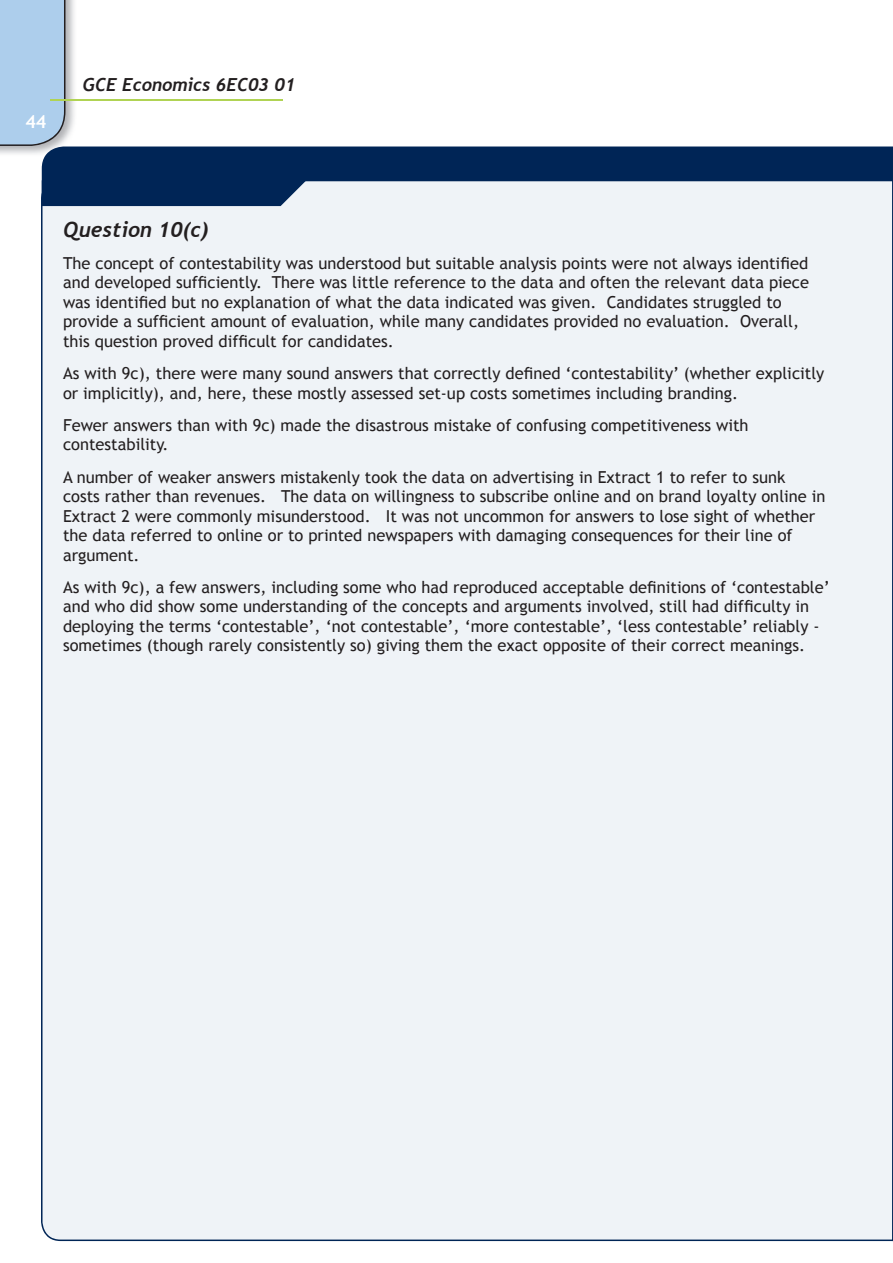
<style>
.page{position:relative;width:893px;height:1263px;background:#fff}
.page>*{position:absolute;margin:0;border:0;box-sizing:border-box;transform-origin:0 0}
.t1{font:italic 700 21px "Trebuchet";color:#231f20}
.t2{font:italic 700 18px "Trebuchet";color:#231f20}
.t3{font:700 18px "Trebuchet MS";color:#fff}
.t4{font:16.5px/19.5px "Trebuchet MS";color:#231f20}
</style>
<div class="page">
<img style="left:0;top:0;width:74px;height:154px">
<div style="left:0;top:0;width:65px;height:146px;background:#adceec"></div>
<hr style="left:50px;top:99px;width:233px;height:2px;background:#b0d354">
<div style="left:42px;top:146px;width:851px;height:34px;background:#002556"></div>
<div style="left:41px;top:180px;width:851px;height:1061px;background:#eff3f7"></div>
<svg style="left:892px;top:180px;width:1px;height:1061px"></svg>
<div style="left:42px;top:180px;width:264px;height:26px;background:#002556"></div>
<p class="t3" style="left:25px;top:110px;width:23px">44</p>
<p class="t2" style="left:83px;top:74px;width:214px">GCE Economics 6EC03 01</p>
<p class="t1" style="left:63px;top:216px;width:147px">Question 10(c)</p>
<p class="t4" style="left:63px;top:253px;width:748px">The concept of contestability was understood but suitable analysis points were not always identified and developed sufficiently. There was little reference to the data and often the relevant data piece was identified but no explanation of what the data indicated was given. Candidates struggled to provide a sufficient amount of evaluation, while many candidates provided no evaluation. Overall, this question proved difficult for candidates.</p>
<p class="t4" style="left:63px;top:364px;width:763px">As with 9c), there were many sound answers that correctly defined ‘contestability’ (whether explicitly or implicitly), and, here, these mostly assessed set-up costs sometimes including branding.</p>
<p class="t4" style="left:63px;top:416px;width:687px">Fewer answers than with 9c) made the disastrous mistake of confusing competitiveness with contestability.</p>
<p class="t4" style="left:63px;top:467px;width:764px">A number of weaker answers mistakenly took the data on advertising in Extract 1 to refer to sunk costs rather than revenues. The data on willingness to subscribe online and on brand loyalty online in Extract 2 were commonly misunderstood. It was not uncommon for answers to lose sight of whether the data referred to online or to printed newspapers with damaging consequences for their line of argument.</p>
<p class="t4" style="left:63px;top:578px;width:768px">As with 9c), a few answers, including some who had reproduced acceptable definitions of ‘contestable’ and who did show some understanding of the concepts and arguments involved, still had difficulty in deploying the terms ‘contestable’, ‘not contestable’, ‘more contestable’, ‘less contestable’ reliably - sometimes (though rarely consistently so) giving them the exact opposite of their correct meanings.</p>
</div>
